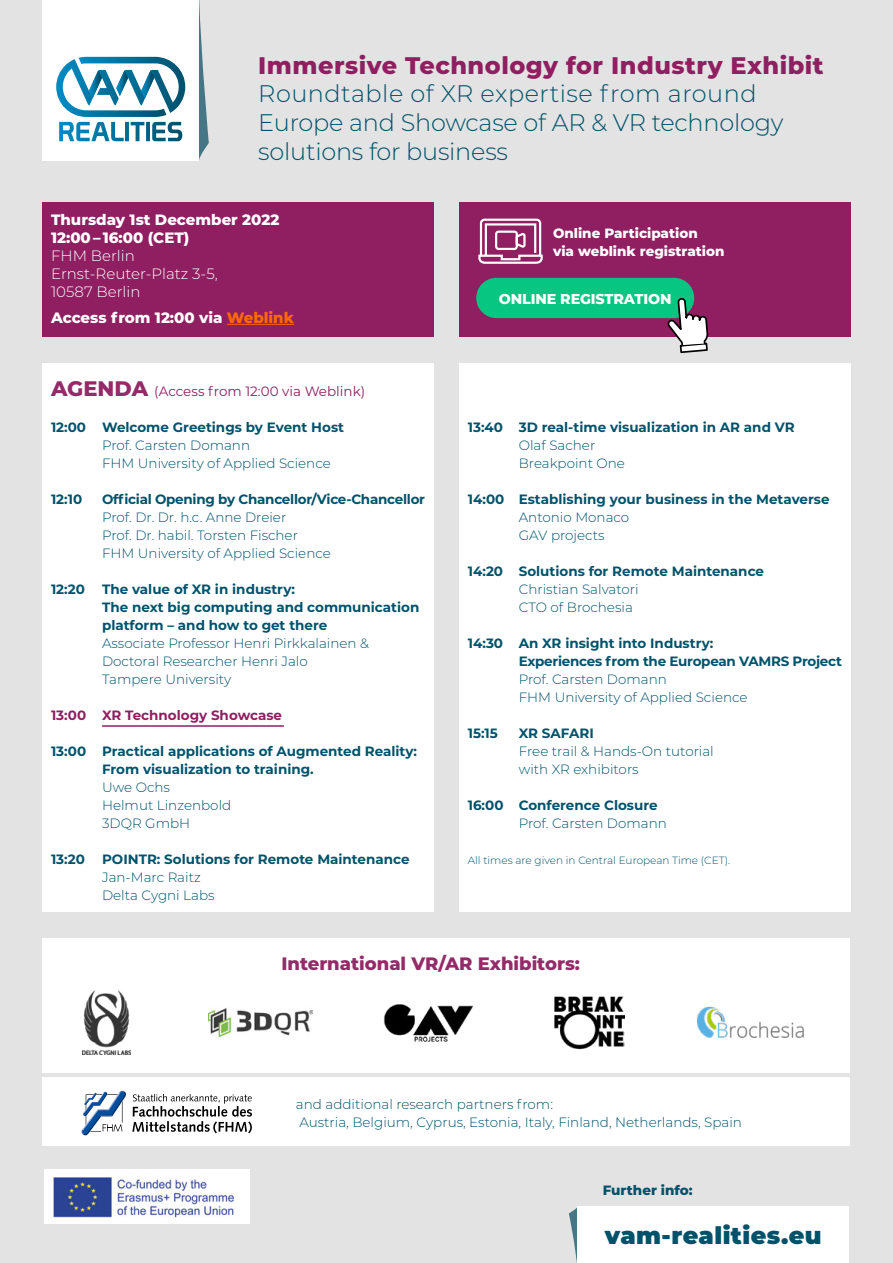
<style>
.page{position:relative;width:893px;height:1263px;background:#e3e3e3}
.page>*{position:absolute;margin:0;border:0;box-sizing:border-box;transform-origin:0 0}
.t1{font:300 24px/28.8px "Montserrat";letter-spacing:-.01em;color:#00526a}
.t2{font:800 24px "Montserrat";letter-spacing:.02em;color:#8f1f61}
.t3{font:900 24px "Montserrat";letter-spacing:.02em;color:#00526a}
.t4{font:800 18px "Montserrat";color:#952a69}
.t5{font:800 15px/18px "Montserrat";color:#fff}
.t6{font:300 15px/18px "Montserrat";color:#fff}
.t7{font:800 14.25px "Montserrat";letter-spacing:-.01em;color:#fff}
.t8{font:300 13.5px/18px "Montserrat";color:#00526a}
.t9{font:700 13.5px/18px "Montserrat";color:#00526a}
.t10{font:700 13.5px/18px "Montserrat";letter-spacing:-.02em;color:#00526a}
.t11{font:800 13.5px/18px "Montserrat";color:#fff}
.t12{font:13.5px "Montserrat";color:#8f1f61}
.t13{font:700 13.5px "Montserrat";color:#8f1f61}
.t14{font:800 13.5px "Montserrat";color:#00526a}
.t15{font:300 10.5px "Montserrat";color:#00526a}
.s1{color:#ff6900}
.s2{font-weight:800;font-size:21px;color:#952a69}
</style>
<div class="page">
<div style="left:43px;top:937px;width:807px;height:135px;background:#fff"></div>
<div style="left:43px;top:363px;width:391px;height:549px;background:#fff"></div>
<div style="left:459px;top:363px;width:391px;height:549px;background:#fff"></div>
<div style="left:43px;top:0;width:156px;height:160px;background:#fff"></div>
<svg style="left:56px;top:0;width:153px;height:160px"></svg>
<img style="left:208px;top:1008px;width:104px;height:30px">
<img style="left:83px;top:990px;width:48px;height:64px">
<img style="left:383px;top:1004px;width:91px;height:38px">
<img style="left:554px;top:996px;width:70px;height:54px">
<div style="left:43px;top:202px;width:391px;height:135px;background:#8f1f61"></div>
<hr style="left:227px;top:324px;width:67px;height:1px;background:#ff6900">
<div style="left:459px;top:202px;width:391px;height:135px;background:#8f1f61"></div>
<div style="left:476px;top:278px;width:218px;height:40px;background:#07c682;border-radius:20px"></div>
<svg style="left:569px;top:1208px;width:8px;height:55px"></svg>
<div style="left:577px;top:1207px;width:272px;height:56px;background:#fff"></div>
<svg style="left:478px;top:218px;width:65px;height:46px"></svg>
<img style="left:45px;top:1169px;width:204px;height:54px">
<svg style="left:668px;top:297px;width:183px;height:910px"></svg>
<hr style="left:102px;top:725px;width:182px;height:2px;background:#8f1f61">
<div style="left:43px;top:1078px;width:807px;height:68px;background:#fff"></div>
<svg style="left:81px;top:1090px;width:171px;height:46px"></svg>
<h1 class="t2" style="left:258px;top:48px;width:567px">Immersive Technology for Industry Exhibit</h1>
<h1 class="t1" style="left:258px;top:79px;width:527px">Roundtable of XR expertise from around<br>Europe and Showcase of AR &amp; VR technology solutions for business</h1>
<p class="t5" style="left:51px;top:210px;width:230px">Thursday 1st December 2022<br>12:00 – 16:00 (CET)</p>
<p class="t6" style="left:51px;top:246px;width:168px">FHM Berlin<br>Ernst-Reuter-Platz 3-5,<br>10587 Berlin</p>
<p class="t5" style="left:51px;top:308px;width:245px">Access from 12:00 via <span class="s1">Weblink</span></p>
<p class="t12" style="left:51px;top:382px;width:316px"><span class="s2">AGENDA</span> (Access from 12:00 via Weblink)</p>
<p class="t9" style="left:51px;top:418px;width:295px">12:00 Welcome Greetings by Event Host</p>
<p class="t8" style="left:102px;top:436px;width:230px">Prof. Carsten Domann<br>FHM University of Applied Science</p>
<p class="t9" style="left:51px;top:490px;width:33px">12:10</p>
<p class="t10" style="left:102px;top:490px;width:325px">Official Opening by Chancellor/Vice-Chancellor</p>
<p class="t8" style="left:102px;top:508px;width:230px">Prof. Dr. Dr. h.c. Anne Dreier<br>Prof. Dr. habil. Torsten Fischer<br>FHM University of Applied Science</p>
<p class="t9" style="left:51px;top:580px;width:35px">12:20</p>
<p class="t9" style="left:102px;top:580px;width:319px">The value of XR in industry:<br>The next big computing and communication platform – and how to get there</p>
<p class="t8" style="left:102px;top:634px;width:268px">Associate Professor Henri Pirkkalainen &amp;<br>Doctoral Researcher Henri Jalo<br>Tampere University</p>
<p class="t13" style="left:51px;top:705px;width:233px">13:00 XR Technology Showcase</p>
<p class="t9" style="left:102px;top:741px;width:316px;text-indent:-51px">13:00 Practical applications of Augmented Reality:<br>From visualization to training.</p>
<p class="t8" style="left:102px;top:778px;width:131px">Uwe Ochs<br>Helmut Linzenbold<br>3DQR GmbH</p>
<p class="t9" style="left:51px;top:849px;width:35px">13:20</p>
<p class="t9" style="left:102px;top:849px;width:309px">POINTR: Solutions for Remote Maintenance</p>
<p class="t8" style="left:102px;top:868px;width:114px">Jan-Marc Raitz<br>Delta Cygni Labs</p>
<p class="t11" style="left:553px;top:223px;width:173px">Online Participation<br>via weblink registration</p>
<p class="t7" style="left:499px;top:288px;width:174px">ONLINE REGISTRATION</p>
<p class="t9" style="left:468px;top:418px;width:328px">13:40 3D real-time visualization in AR and VR</p>
<p class="t8" style="left:519px;top:436px;width:108px">Olaf Sacher<br>Breakpoint One</p>
<p class="t9" style="left:468px;top:490px;width:363px">14:00 Establishing your business in the Metaverse</p>
<p class="t8" style="left:519px;top:508px;width:112px">Antonio Monaco<br>GAV projects</p>
<p class="t9" style="left:468px;top:562px;width:298px">14:20 Solutions for Remote Maintenance</p>
<p class="t8" style="left:519px;top:580px;width:121px">Christian Salvatori<br>CTO of Brochesia</p>
<p class="t10" style="left:519px;top:634px;width:325px;text-indent:-51px">14:30 An XR insight into Industry:<br>Experiences from the European VAMRS Project</p>
<p class="t8" style="left:519px;top:670px;width:230px">Prof. Carsten Domann<br>FHM University of Applied Science</p>
<p class="t9" style="left:468px;top:724px;width:32px">15:15</p>
<p class="t9" style="left:519px;top:724px;width:76px">XR SAFARI</p>
<p class="t8" style="left:519px;top:742px;width:197px">Free trail &amp; Hands-On tutorial with XR exhibitors</p>
<p class="t9" style="left:468px;top:796px;width:191px">16:00 Conference Closure</p>
<p class="t8" style="left:519px;top:814px;width:150px">Prof. Carsten Domann</p>
<p class="t15" style="left:468px;top:853px;width:264px">All times are given in Central European Time (CET).</p>
<h2 class="t4" style="left:281px;top:950px;width:300px">International VR/AR Exhibitors:</h2>
<p class="t8" style="left:296px;top:1095px;width:448px">and additional research partners from:<br>Austria, Belgium, Cyprus, Estonia, Italy, Finland, Netherlands, Spain</p>
<p class="t14" style="left:603px;top:1180px;width:91px">Further info:</p>
<h1 class="t3" style="left:605px;top:1217px;width:218px">vam-realities.eu</h1>
</div>
